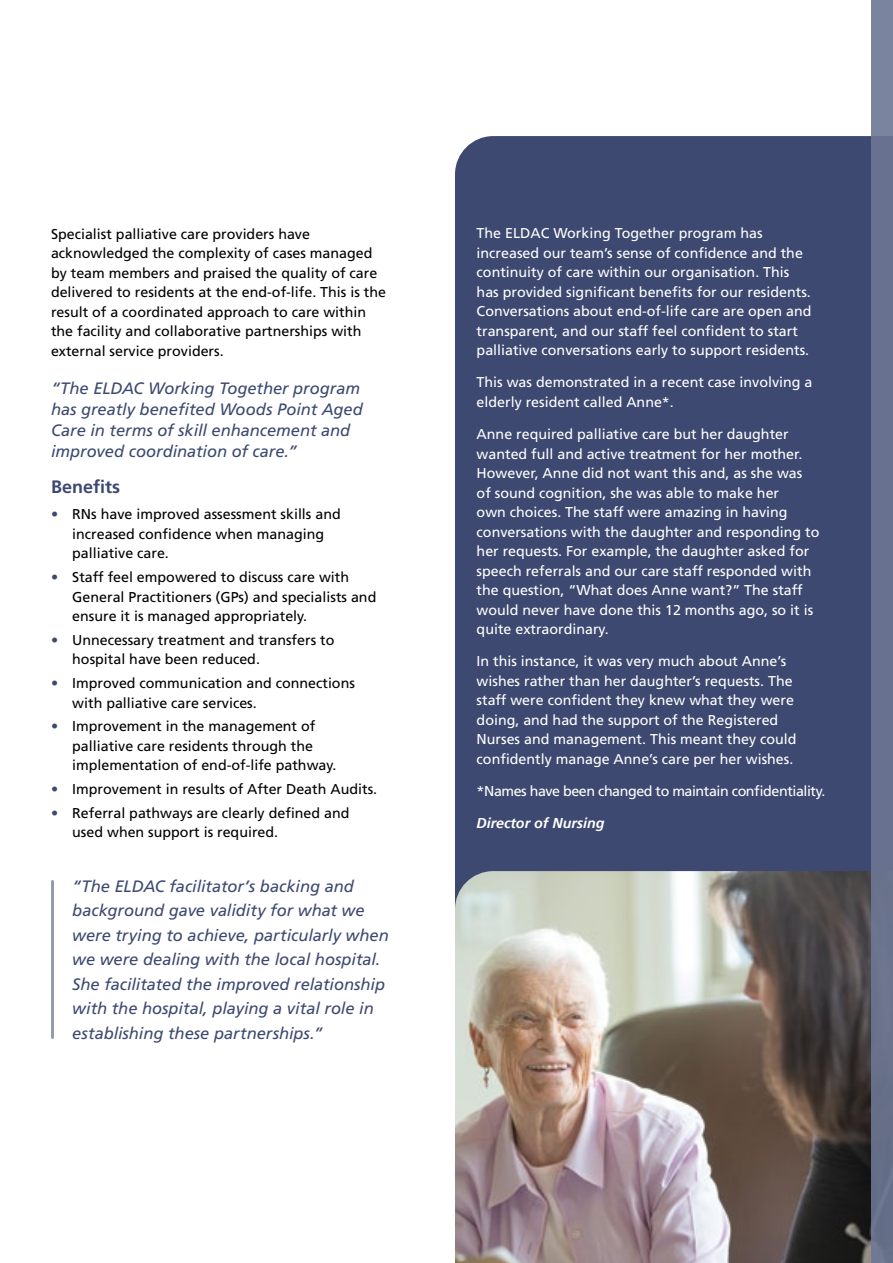
<style>
.page{position:relative;width:893px;height:1263px;background:#fff}
.page>*{position:absolute;margin:0;border:0;box-sizing:border-box;transform-origin:0 0}
.Case_Study_Subheadin{font:700 18px "Frutiger";color:#3d4970}
.Case_Study__Feature{font:italic 16.5px/24.6px "Frutiger";letter-spacing:-.005em;color:#3d4970}
.Case_Study__Quotes_P{font:italic 16.5px/21px "Frutiger";letter-spacing:-.005em;color:#3d4970}
.Body{font:14.25px/19.5px "Frutiger";color:#fff}
.Case_Study__Body_Dot{font:14.25px/19.5px "Frutiger";color:#000}
.Body-2{font:14.25px/19.5px "Frutiger";color:#000}
.Body-3{font:14.25px "Frutiger";letter-spacing:-.03em;color:#fff}
.Testimonial_ATTRIBUT{font:italic 700 14.25px "Frutiger";color:#fff}
.s1{color:#3d4970}
</style>
<div class="page">
<div style="left:455px;top:136px;width:417px;height:735px;background:#3d4970"></div>
<hr style="left:51px;top:881px;width:3px;height:156px;background:#949bb0">
<img style="left:455px;top:871px;width:417px;height:392px">
<div style="left:872px;top:0;width:21px;height:1263px;background:#6d7794"></div>
<p class="Body-2" style="left:51px;top:224px;width:336px">Specialist palliative care providers have acknowledged the complexity of cases managed by team members and praised the quality of care delivered to residents at the end-of-life. This is the result of a coordinated approach to care within the facility and collaborative partnerships with external service providers.</p>
<p class="Case_Study__Quotes_P" style="left:51px;top:377px;width:313px">“The ELDAC Working Together program has greatly benefited Woods Point Aged Care in terms of skill enhancement and improved coordination of care.”</p>
<h2 class="Case_Study_Subheadin" style="left:51px;top:477px;width:71px">Benefits</h2>
<p class="Case_Study__Body_Dot" style="left:72px;top:504px;width:270px;text-indent:-21px"><span class="s1">•</span> RNs have improved assessment skills and increased confidence when managing palliative care.</p>
<p class="Case_Study__Body_Dot" style="left:72px;top:567px;width:306px;text-indent:-21px"><span class="s1">•</span> Staff feel empowered to discuss care with<br>General Practitioners (GPs) and specialists and ensure it is managed appropriately.</p>
<p class="Case_Study__Body_Dot" style="left:72px;top:630px;width:264px;text-indent:-21px"><span class="s1">•</span> Unnecessary treatment and transfers to hospital have been reduced.</p>
<p class="Case_Study__Body_Dot" style="left:72px;top:673px;width:284px;text-indent:-21px"><span class="s1">•</span> Improved communication and connections with palliative care services.</p>
<p class="Case_Study__Body_Dot" style="left:72px;top:716px;width:266px;text-indent:-21px"><span class="s1">•</span> Improvement in the management of palliative care residents through the implementation of end-of-life pathway.</p>
<p class="Case_Study__Body_Dot" style="left:51px;top:779px;width:328px"><span class="s1">•</span> Improvement in results of After Death Audits.</p>
<p class="Case_Study__Body_Dot" style="left:72px;top:803px;width:279px;text-indent:-21px"><span class="s1">•</span> Referral pathways are clearly defined and used when support is required.</p>
<p class="Case_Study__Feature" style="left:72px;top:874px;width:318px">“The ELDAC facilitator’s backing and background gave validity for what we were trying to achieve, particularly when we were dealing with the local hospital.<br>She facilitated the improved relationship with the hospital, playing a vital role in establishing these partnerships.”</p>
<p class="Body" style="left:477px;top:223px;width:336px">The ELDAC Working Together program has increased our team’s sense of confidence and the continuity of care within our organisation. This has provided significant benefits for our residents.<br>Conversations about end-of-life care are open and transparent, and our staff feel confident to start palliative conversations early to support residents.</p>
<p class="Body" style="left:477px;top:373px;width:337px">This was demonstrated in a recent case involving a elderly resident called Anne*.</p>
<p class="Body" style="left:477px;top:424px;width:344px">Anne required palliative care but her daughter wanted full and active treatment for her mother.<br>However, Anne did not want this and, as she was of sound cognition, she was able to make her<br>own choices. The staff were amazing in having conversations with the daughter and responding to her requests. For example, the daughter asked for speech referrals and our care staff responded with the question, “What does Anne want?” The staff would never have done this 12 months ago, so it is quite extraordinary.</p>
<p class="Body" style="left:477px;top:652px;width:321px">In this instance, it was very much about Anne’s wishes rather than her daughter’s requests. The staff were confident they knew what they were doing, and had the support of the Registered Nurses and management. This meant they could confidently manage Anne’s care per her wishes.</p>
<p class="Body-3" style="left:477px;top:783px;width:350px">*Names have been changed to maintain confidentiality.</p>
<p class="Testimonial_ATTRIBUT" style="left:477px;top:815px;width:129px">Director of Nursing</p>
</div>
